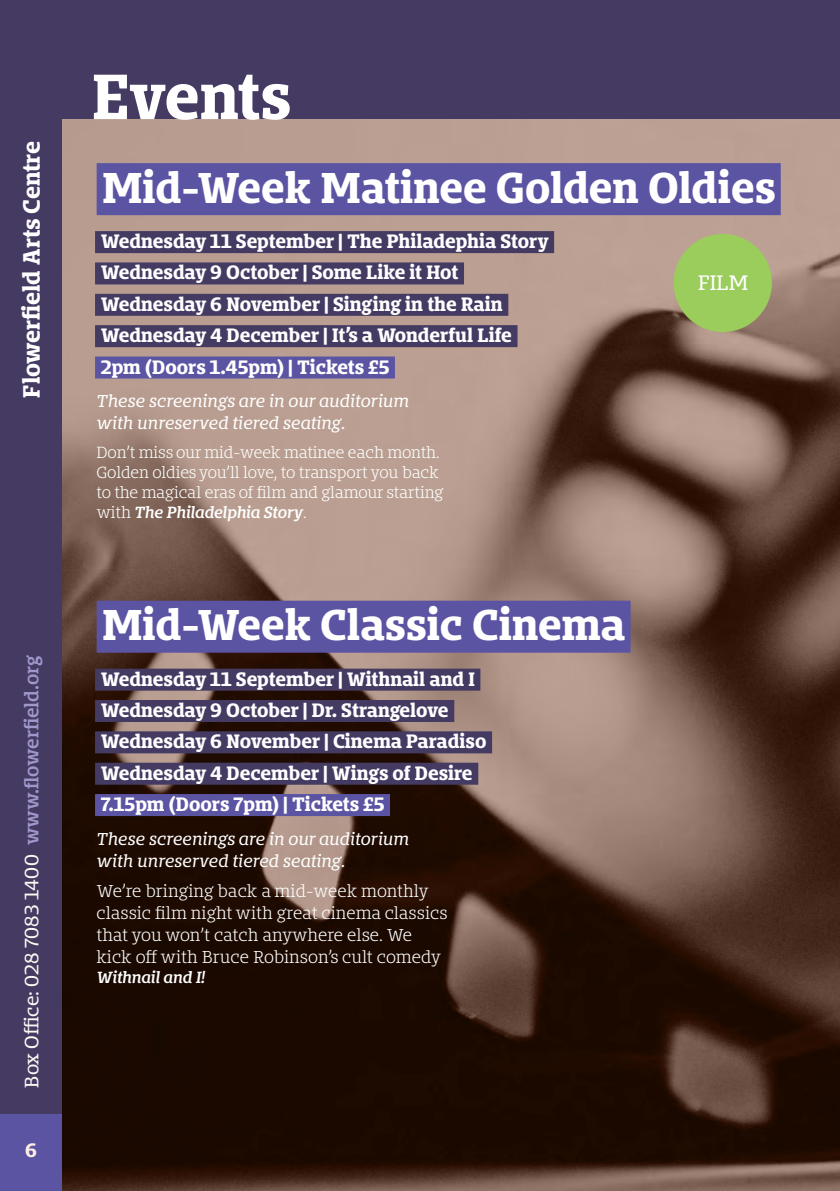
<style>
.page{position:relative;width:840px;height:1191px;background:#fff}
.page>*{position:absolute;margin:0;border:0;box-sizing:border-box;transform-origin:0 0}
.t1{font:700 59.2px "Bommer Slab";letter-spacing:-.02em;color:#fff}
.Event_Headings{font:700 40px "Bommer Slab";letter-spacing:-.005em;color:#fff}
.t2{font:700 22px "Bommer Slab";color:#fff}
.Gary_Body_Text{font:19.4px "Bommer Slab";color:#fff}
.Dates{font:700 18px "Bommer Slab";letter-spacing:-.005em;color:#fff}
.t3{font:18px "Bommer Slab";letter-spacing:-.005em;color:#fef6f2}
.t4{font:700 18px "Bommer Slab";color:#fdeee6}
.Gary_Body_Text-2{font:300 16px/22px "Bommer Slab";color:#fff}
.Gary_Body_Text-3{font:italic 16px/22px "Bommer Slab";letter-spacing:-.005em;color:#fff}
.Gary_Body_Text-4{font:300 15px/20px "Bommer Slab";letter-spacing:-.01em;color:#fff}
.Gary_Body_Text-5{font:italic 600 15px "Bommer Slab";letter-spacing:-.015em;color:#fff}
.s1{font-weight:600;color:#a098ca}
.s2{font-weight:600;font-style:italic}
</style>
<div class="page">
<div style="left:0;top:0;width:839px;height:119px;background:#443a62"></div>
<div style="left:0;top:0;width:62px;height:1191px;background:#443a62"></div>
<div style="left:0;top:1114px;width:62px;height:77px;background:#5b54a3"></div>
<img style="left:62px;top:119px;width:777px;height:1072px">
<div style="left:97px;top:163px;width:683px;height:52px;background:#5b54a3"></div>
<div style="left:95px;top:231px;width:459px;height:22px;background:#443a62"></div>
<div style="left:95px;top:262px;width:369px;height:22px;background:#443a62"></div>
<div style="left:95px;top:294px;width:413px;height:22px;background:#443a62"></div>
<div style="left:95px;top:325px;width:422px;height:22px;background:#443a62"></div>
<div style="left:95px;top:356px;width:300px;height:22px;background:#5b54a3"></div>
<div style="left:673px;top:234px;width:98px;height:98px;background:#9bcd5c;border-radius:50%"></div>
<div style="left:97px;top:600px;width:533px;height:52px;background:#5b54a3"></div>
<div style="left:95px;top:668px;width:385px;height:22px;background:#443a62"></div>
<div style="left:95px;top:700px;width:359px;height:22px;background:#443a62"></div>
<div style="left:95px;top:731px;width:397px;height:22px;background:#443a62"></div>
<div style="left:95px;top:762px;width:383px;height:22px;background:#443a62"></div>
<div style="left:95px;top:794px;width:295px;height:22px;background:#5b54a3"></div>
<p class="t2" style="left:15px;top:397px;width:258px;rotate:-90deg">Flowerfield Arts Centre</p>
<p class="t3" style="left:18px;top:1087px;width:434px;rotate:-90deg">Box Office: 028 7083 1400 <span class="s1">www.flowerfield.org</span></p>
<p class="t4" style="left:25px;top:1136px;width:13px">6</p>
<p class="t1" style="left:92px;top:52px;width:201px">Events</p>
<p class="Event_Headings" style="left:102px;top:158px;width:674px">Mid-Week Matinee Golden Oldies</p>
<p class="Dates" style="left:101px;top:228px;width:449px">Wednesday 11 September | The Philadephia Story</p>
<p class="Dates" style="left:101px;top:259px;width:359px">Wednesday 9 October | Some Like it Hot</p>
<p class="Dates" style="left:101px;top:290px;width:403px">Wednesday 6 November | Singing in the Rain</p>
<p class="Dates" style="left:101px;top:322px;width:412px">Wednesday 4 December | It’s a Wonderful Life</p>
<p class="Dates" style="left:101px;top:353px;width:290px">2pm (Doors 1.45pm) | Tickets £5</p>
<p class="Gary_Body_Text-3" style="left:96px;top:390px;width:314px">These screenings are in our auditorium with unreserved tiered seating.</p>
<p class="Gary_Body_Text-4" style="left:96px;top:442px;width:348px">Don’t miss our mid-week matinee each month.<br>Golden oldies you’ll love, to transport you back to the magical eras of film and glamour starting with <span class="s2">The Philadelphia Story</span>.</p>
<p class="Event_Headings" style="left:102px;top:595px;width:524px">Mid-Week Classic Cinema</p>
<p class="Dates" style="left:101px;top:665px;width:375px">Wednesday 11 September | Withnail and I</p>
<p class="Dates" style="left:101px;top:696px;width:349px">Wednesday 9 October | Dr. Strangelove</p>
<p class="Dates" style="left:101px;top:728px;width:387px">Wednesday 6 November | Cinema Paradiso</p>
<p class="Dates" style="left:101px;top:759px;width:373px">Wednesday 4 December | Wings of Desire</p>
<p class="Dates" style="left:101px;top:791px;width:285px">7.15pm (Doors 7pm) | Tickets £5</p>
<p class="Gary_Body_Text-3" style="left:96px;top:828px;width:314px">These screenings are in our auditorium with unreserved tiered seating.</p>
<p class="Gary_Body_Text-2" style="left:96px;top:879px;width:352px">We’re bringing back a mid-week monthly classic film night with great cinema classics that you won’t catch anywhere else. We kick off with Bruce Robinson’s cult comedy</p>
<p class="Gary_Body_Text-5" style="left:96px;top:966px;width:110px">Withnail and I!</p>
<p class="Gary_Body_Text" style="left:697px;top:269px;width:52px">FILM</p>
</div>
